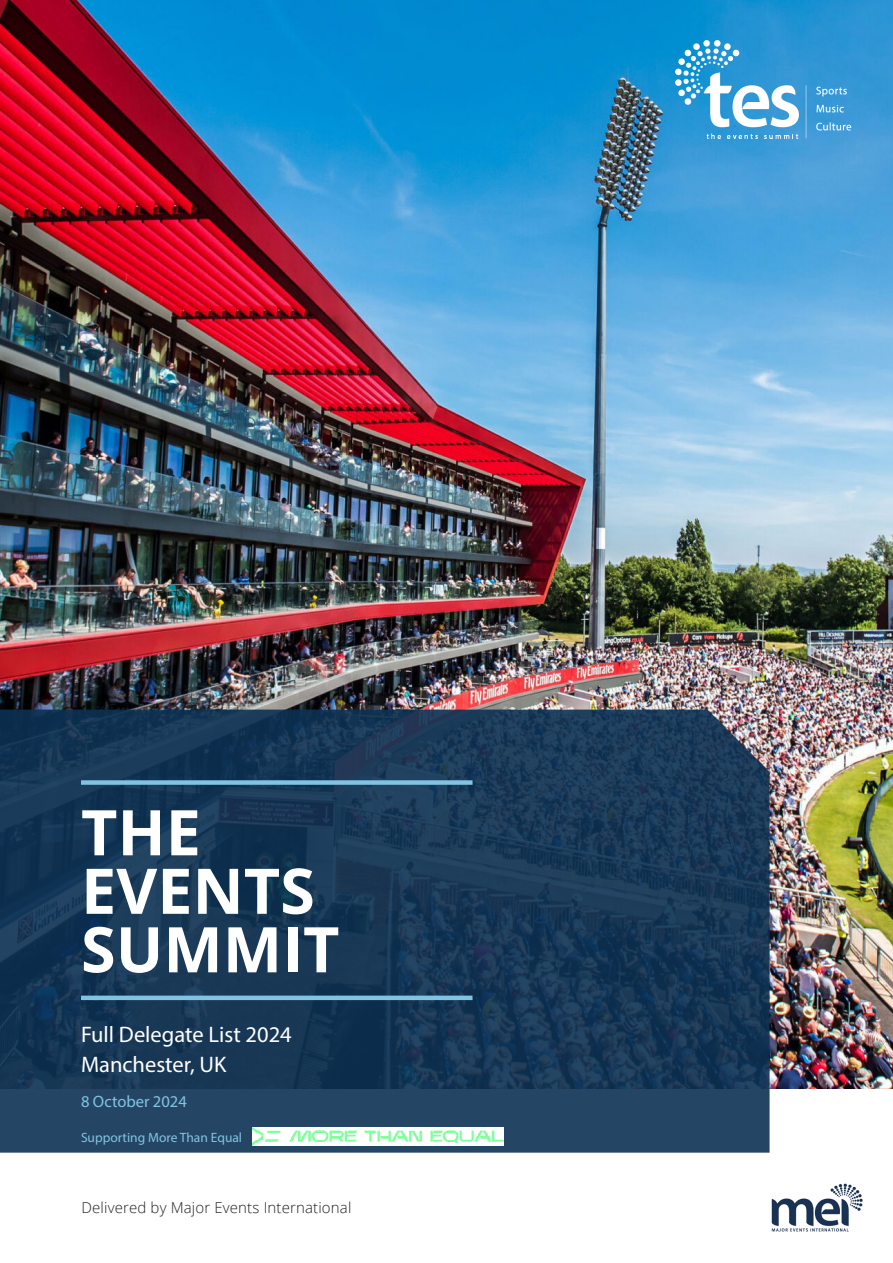
<style>
.page{position:relative;width:893px;height:1263px;background:#fff}
.page>*{position:absolute;margin:0;border:0;box-sizing:border-box;transform-origin:0 0}
.Cover_Header{font:700 63px "Open Sans";color:#fff}
.Sub_Header{font:22.5px "Myriad Pro";color:#fff}
.Sub_Header-2{font:16.5px "Myriad Pro";color:#81c4e2}
.Social_Media{font:300 15px "Open Sans";letter-spacing:.01em;color:#231f20}
.Sub_Header-3{font:13.5px "Myriad Pro";color:#81c4e2}
</style>
<div class="page">
<img style="left:0;top:0;width:893px;height:1088px">
<svg style="left:0;top:710px;width:770px;height:443px;background:#1a3a58"></svg>
<div style="left:81px;top:995px;width:391px;height:5px;background:#81c4e2"></div>
<div style="left:81px;top:780px;width:391px;height:5px;background:#81c4e2"></div>
<img style="left:771px;top:1183px;width:92px;height:49px">
<img style="left:675px;top:41px;width:176px;height:99px">
<img style="left:253px;top:1127px;width:250px;height:18px">
<p class="Cover_Header" style="left:81px;top:788px;width:121px">THE</p>
<p class="Cover_Header" style="left:81px;top:846px;width:235px">EVENTS</p>
<p class="Cover_Header" style="left:81px;top:905px;width:260px">SUMMIT</p>
<p class="Sub_Header" style="left:81px;top:1021px;width:212px">Full Delegate List 2024</p>
<p class="Sub_Header" style="left:81px;top:1051px;width:147px">Manchester, UK</p>
<p class="Sub_Header-2" style="left:81px;top:1091px;width:107px">8 October 2024</p>
<p class="Sub_Header-3" style="left:81px;top:1129px;width:163px">Supporting More Than Equal</p>
<p class="Social_Media" style="left:81px;top:1197px;width:271px">Delivered by Major Events International</p>
</div>
